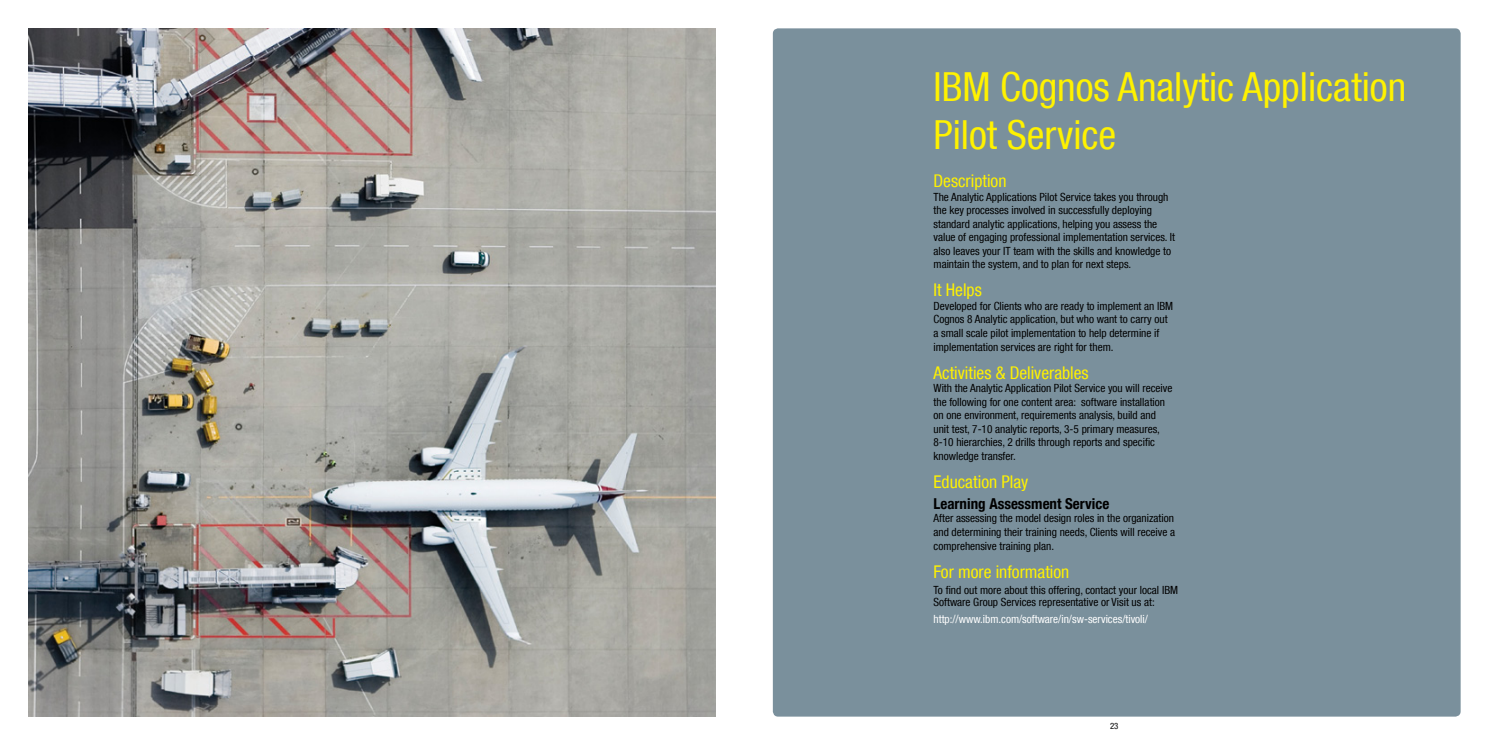
<style>
.page{position:relative;width:1489px;height:745px;background:#fff}
.page>*{position:absolute;margin:0;border:0;box-sizing:border-box;transform-origin:0 0}
.t1{font:condensed 40px/48px "Helvetica Neue LT Com";color:#fff200}
.t2{font:condensed 17.5px "Helvetica Neue LT Com";color:#fff200}
.t3{font:700 condensed 15px "Helvetica Neue LT Com";color:#000}
.t4{font:condensed 11.25px/13.5px "Helvetica Neue LT Com";color:#000}
.t5{font:condensed 11.25px "Helvetica Neue LT Com";color:#fff}
.t6{font:condensed 8.75px "Helvetica Neue LT Com";color:#000}
</style>
<div class="page">
<img style="left:28px;top:28px;width:687px;height:688px">
<div style="left:773px;top:28px;width:687px;height:688px;background:#7a909c;border-radius:5px"></div>
<h1 class="t1" style="left:933px;top:62px;width:474px">IBM Cognos Analytic Application<br>Pilot Service</h1>
<h2 class="t2" style="left:933px;top:171px;width:74px">Description</h2>
<p class="t4" style="left:933px;top:190px;width:243px">The Analytic Applications Pilot Service takes you through the key processes involved in successfully deploying standard analytic applications, helping you assess the value of engaging professional implementation services. It also leaves your IT team with the skills and knowledge to maintain the system, and to plan for next steps.</p>
<h2 class="t2" style="left:933px;top:280px;width:50px">It Helps</h2>
<p class="t4" style="left:933px;top:299px;width:241px">Developed for Clients who are ready to implement an IBM Cognos 8 Analytic application, but who want to carry out a small scale pilot implementation to help determine if implementation services are right for them.</p>
<h2 class="t2" style="left:933px;top:362px;width:157px">Activities &amp; Deliverables</h2>
<p class="t4" style="left:933px;top:381px;width:240px">With the Analytic Application Pilot Service you will receive the following for one content area: software installation on one environment, requirements analysis, build and unit test, 7-10 analytic reports, 3-5 primary measures, 8-10 hierarchies, 2 drills through reports and specific knowledge transfer.</p>
<h2 class="t2" style="left:933px;top:471px;width:96px">Education Play</h2>
<h3 class="t3" style="left:933px;top:494px;width:177px">Learning Assessment Service</h3>
<p class="t4" style="left:933px;top:511px;width:243px;text-align:justify">After assessing the model design roles in the organization and determining their training needs, Clients will receive a comprehensive training plan.</p>
<h2 class="t2" style="left:933px;top:561px;width:137px">For more information</h2>
<p class="t4" style="left:933px;top:583px;width:246px;line-height:12.5px">To find out more about this offering, contact your local IBM<br>Software Group Services representative or Visit us at:</p>
<p class="t5" style="left:933px;top:612px;width:216px">http://www.ibm.com/software/in/sw-services/tivoli/</p>
<p class="t6" style="left:1110px;top:720px;width:10px">23</p>
</div>
